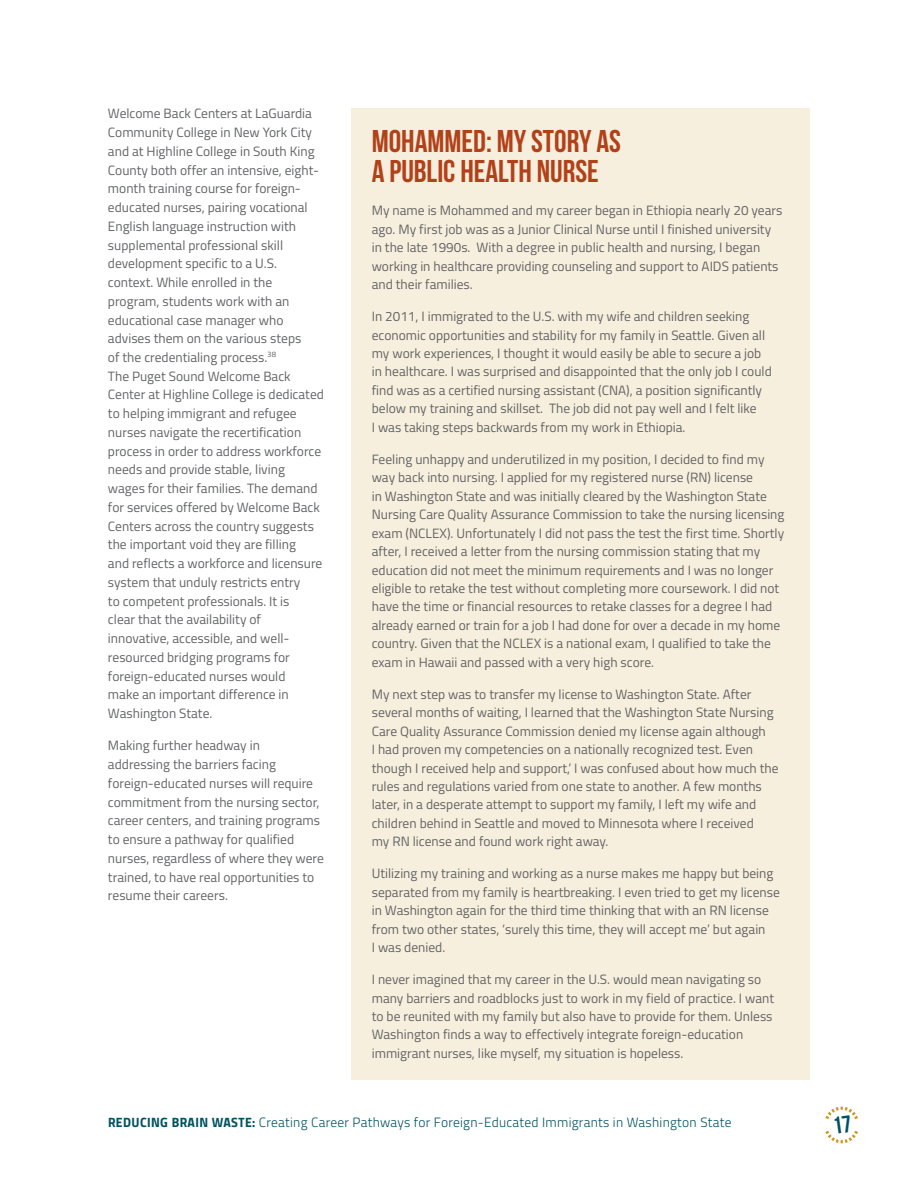
<style>
.page{position:relative;width:918px;height:1188px;background:#fff}
.page>*{position:absolute;margin:0;border:0;box-sizing:border-box;transform-origin:0 0}
.t1{font:31.5px/30px "Bebas Neue";color:#b2411a}
.t2{font:13.5px/18.8px "Titillium";color:#636466}
.t3{font:300 13.5px "Titillium";letter-spacing:.02em;color:#005361}
.s1{font-family:"Titillium Bold Upright";font-weight:400}
</style>
<div class="page">
<div style="left:351px;top:108px;width:459px;height:972px;background:#f7efdd"></div>
<svg style="left:825px;top:1107px;width:33px;height:36px"></svg>
<p class="t2" style="left:108px;top:104px;width:217px">Welcome Back Centers at LaGuardia Community College in New York City and at Highline College in South King County both offer an intensive, eight&shy;month training course for foreign&shy;educated nurses, pairing vocational English language instruction with supplemental professional skill development specific to a U.S. context. While enrolled in the program, students work with an educational case manager who advises them on the various steps<br>of the credentialing process.<sup>38<br></sup>The Puget Sound Welcome Back Center at Highline College is dedicated to helping immigrant and refugee nurses navigate the recertification process in order to address workforce needs and provide stable, living wages for their families. The demand for services offered by Welcome Back Centers across the country suggests the important void they are filling<br>and reflects a workforce and licensure system that unduly restricts entry<br>to competent professionals. It is<br>clear that the availability of innovative, accessible, and well&shy;resourced bridging programs for foreign-educated nurses would<br>make an important difference in Washington State.</p>
<p class="t2" style="left:108px;top:736px;width:217px">Making further headway in addressing the barriers facing foreign-educated nurses will require commitment from the nursing sector, career centers, and training programs to ensure a pathway for qualified nurses, regardless of where they were trained, to have real opportunities to resume their careers.</p>
<h1 class="t1" style="left:372px;top:126px;width:251px">MOHAMMED: MY STORY AS<br>A PUBLIC HEALTH NURSE</h1>
<p class="t2" style="left:372px;top:201px;width:412px">My name is Mohammed and my career began in Ethiopia nearly 20 years ago. My first job was as a Junior Clinical Nurse until I finished university in the late 1990s. With a degree in public health and nursing, I began working in healthcare providing counseling and support to AIDS patients and their families.</p>
<p class="t2" style="left:372px;top:306px;width:402px">In 2011, I immigrated to the U.S. with my wife and children seeking economic opportunities and stability for my family in Seattle. Given all my work experiences, I thought it would easily be able to secure a job in healthcare. I was surprised and disappointed that the only job I could find was as a certified nursing assistant (CNA), a position significantly below my training and skillset. The job did not pay well and I felt like<br>I was taking steps backwards from my work in Ethiopia.</p>
<p class="t2" style="left:372px;top:449px;width:414px">Feeling unhappy and underutilized in my position, I decided to find my way back into nursing. I applied for my registered nurse (RN) license<br>in Washington State and was initially cleared by the Washington State Nursing Care Quality Assurance Commission to take the nursing licensing exam (NCLEX). Unfortunately I did not pass the test the first time. Shortly after, I received a letter from the nursing commission stating that my education did not meet the minimum requirements and I was no longer eligible to retake the test without completing more coursework. I did not have the time or financial resources to retake classes for a degree I had already earned or train for a job I had done for over a decade in my home country. Given that the NCLEX is a national exam, I qualified to take the exam in Hawaii and passed with a very high score.</p>
<p class="t2" style="left:372px;top:684px;width:408px">My next step was to transfer my license to Washington State. After several months of waiting, I learned that the Washington State Nursing Care Quality Assurance Commission denied my license again although<br>I had proven my competencies on a nationally recognized test. Even though I received help and support,’ I was confused about how much the rules and regulations varied from one state to another. A few months later, in a desperate attempt to support my family, I left my wife and children behind in Seattle and moved to Minnesota where I received<br>my RN license and found work right away.</p>
<p class="t2" style="left:372px;top:864px;width:410px">Utilizing my training and working as a nurse makes me happy but being separated from my family is heartbreaking. I even tried to get my license in Washington again for the third time thinking that with an RN license from two other states, ‘surely this time, they will accept me’ but again<br>I was denied.</p>
<p class="t2" style="left:372px;top:969px;width:404px">I never imagined that my career in the U.S. would mean navigating so many barriers and roadblocks just to work in my field of practice. I want to be reunited with my family but also have to provide for them. Unless Washington finds a way to effectively integrate foreign-education immigrant nurses, like myself, my situation is hopeless.</p>
<p class="t3" style="left:108px;top:1113px;width:625px"><span class="s1">REDUCING BRAIN WASTE:</span> Creating Career Pathways for Foreign-Educated Immigrants in Washington State</p>
</div>
